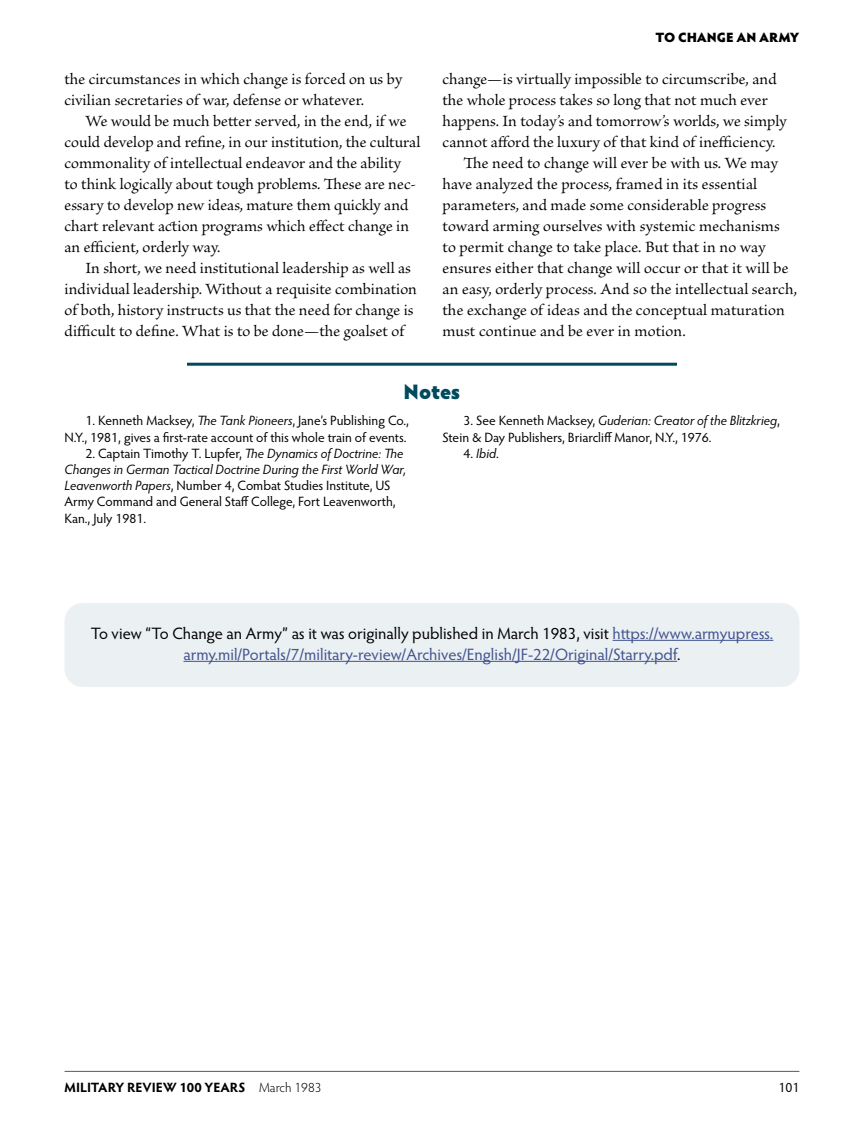
<style>
.page{position:relative;width:864px;height:1134px;background:#fff}
.page>*{position:absolute;margin:0;border:0;box-sizing:border-box;transform-origin:0 0}
.t1{font:900 21px "Hypatia Sans Pro";letter-spacing:-.01em;color:#004a5d}
.t2{font:16.5px/21px "Brioso Pro";letter-spacing:.005em;color:#000}
.t3{font:16.5px/21px "Hypatia Sans Pro";color:#415390;text-align:center}
.t4{font:13.5px/16.2px "Hypatia Sans Pro";color:#000}
.t5{font:italic 13.5px "Hypatia Sans Pro";color:#000}
.t6{font:700 13.5px "Hypatia Sans Pro";color:#000}
.t7{font:900 13.5px "Hypatia Sans Pro";letter-spacing:-.01em;color:#000}
.s1{font-style:italic}
.s2{font-style:normal}
.s3{color:#000}
.s4{font-weight:300}
</style>
<div class="page">
<hr style="left:65px;top:1071px;width:734px;height:1px;background:#58595b">
<hr style="left:187px;top:363px;width:490px;height:3px;background:#004a5d">
<div style="left:64px;top:603px;width:736px;height:84px;background:#ebf0f2;border-radius:18px"></div>
<hr style="left:613px;top:640px;width:160px;height:1px;background:#415390">
<hr style="left:183px;top:661px;width:494px;height:1px;background:#415390">
<p class="t2" style="left:64px;top:69px;width:339px">the circumstances in which change is forced on us by civilian secretaries of war, defense or whatever.</p>
<p class="t2" style="left:64px;top:111px;width:357px;text-indent:21px">We would be much beter served, in the end, if we could develop and refne, in our institution, the cultural commonality of intellectual endeavor and the ability<br>to think logically about tough problems. Tese are nec&shy;essary to develop new ideas, mature them quickly and chart relevant acion programs which efect change in an efcient, orderly way.</p>
<p class="t2" style="left:64px;top:258px;width:354px;text-indent:21px">In short, we need institutional leadership as well as individual leadership. Without a requisite combination of both, history instructs us that the need for change is difcult to defne. What is to be done—the goalset of</p>
<p class="t7" style="left:656px;top:27px;width:145px">TO CHANGE AN ARMY</p>
<p class="t2" style="left:442px;top:69px;width:346px">change—is virtually impossible to circumscribe, and the whole process takes so long that not much ever happens. In today’s and tomorrow’s worlds, we simply cannot aford the luxury of that kind of inefciency.</p>
<p class="t2" style="left:442px;top:153px;width:356px;text-indent:21px">Te need to change will ever be with us. We may have analyzed the process, framed in its essential parameters, and made some considerable progress toward arming ourselves with systemic mechanisms to permit change to take place. But that in no way ensures either that change will occur or that it will be an easy, orderly process. And so the intellectual search, the exchange of ideas and the conceptual maturation must continue and be ever in motion.</p>
<h1 class="t1" style="left:404px;top:376px;width:58px">Notes</h1>
<p class="t4" style="left:86px;top:412px;width:325px">1. Kenneth Macksey, <span class="s1">Te Tank Pioneers</span>, Jane’s Publishing Co.,</p>
<p class="t5" style="left:464px;top:412px;width:318px"><span class="s2">3. See Kenneth Macksey,</span> Guderian: Creator of the Blitzkrieg<span class="s2">,</span></p>
<p class="t4" style="left:64px;top:428px;width:343px">N.Y., 1981, gives a frst-rate account of this whole train of events.</p>
<p class="t4" style="left:442px;top:428px;width:271px">Stein &amp; Day Publishers, Briarclif Manor, N.Y., 1976.</p>
<p class="t4" style="left:86px;top:445px;width:320px">2. Captain Timothy T. Lupfer, <span class="s1">Te Dynamics of Doctrine: Te</span></p>
<p class="t5" style="left:464px;top:444px;width:37px"><span class="s2">4.</span> Ibid<span class="s2">.</span></p>
<p class="t4" style="left:64px;top:461px;width:343px"><span class="s1">Changes in German Tactical Doctrine During the First World War, Leavenworth Papers</span>, Number 4, Combat Studies Institute, US Army Command and General Staf College, Fort Leavenworth, Kan., July 1981.</p>
<p class="t3" style="left:91px;top:622px;width:684px"><span class="s3">To view “To Change an Army” as it was originally published in March 1983, visit</span> htps://www.armyupress. army.mil/Portals/7/military-review/Archives/English/JF-22/Original/Starry.pdf<span class="s3">.</span></p>
<p class="t6" style="left:64px;top:1078px;width:259px">MILITARY REVIEW 100 YEARS <span class="s4">March 1983</span></p>
<p class="t4" style="left:779px;top:1079px;width:22px">101</p>
</div>
